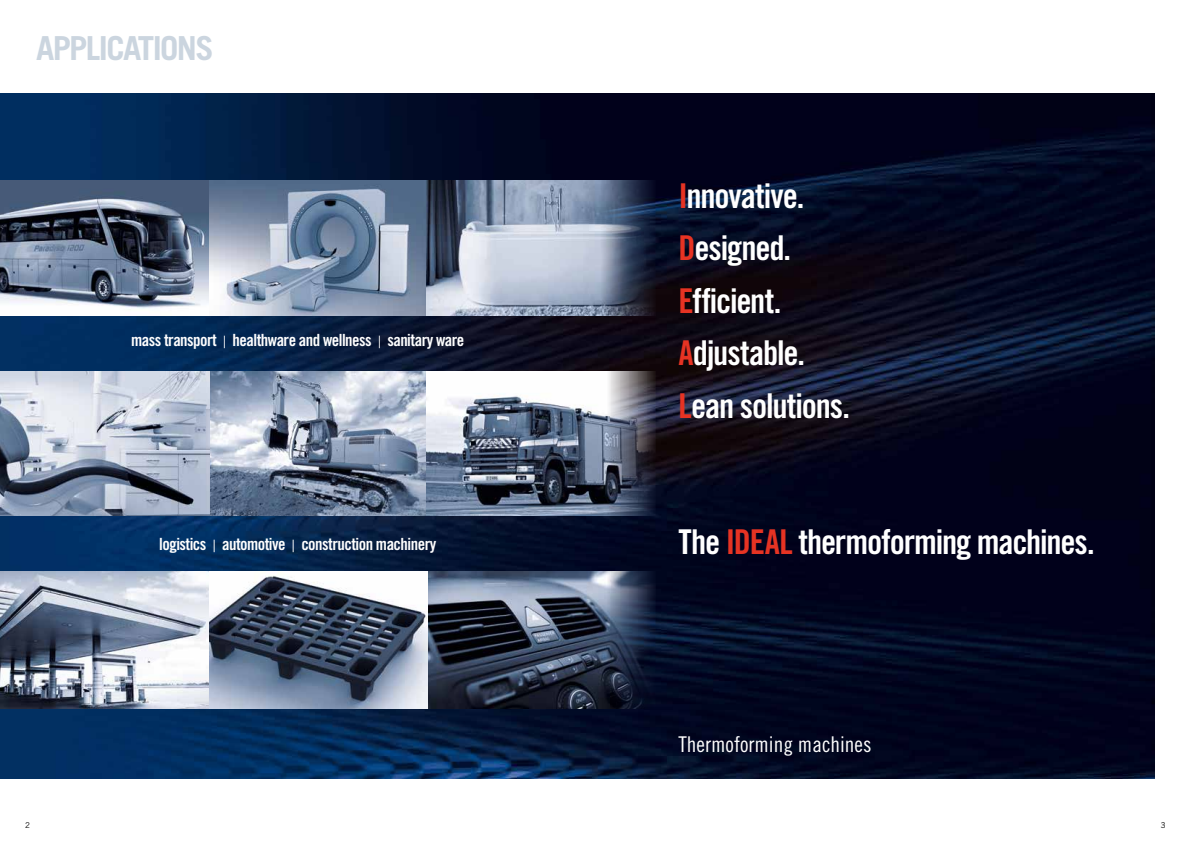
<style>
.page{position:relative;width:1191px;height:842px;background:#fff}
.page>*{position:absolute;margin:0;border:0;box-sizing:border-box;transform-origin:0 0}
.t1{font:34.2px/52.4px "Trade Gothic LT Std Bd Cn 20";letter-spacing:-.035em;color:#fff}
.t2{font:700 33.1px "Trade Gothic LT Std";letter-spacing:-.05em;color:#cbd5df}
.t3{font:21.7px "Trade Gothic LT Std Cn 18";color:#fff}
.t4{font:16.8px "Trade Gothic LT Std Bd Cn 20";letter-spacing:-.03em;color:#fff}
.t5{font:8px "Trade Gothic LT Std";color:#000}
.s1{font-family:"Trade Gothic LT Std";font-weight:300}
.s2{color:#e63323}
</style>
<div class="page">
<img style="left:0;top:94px;width:1154px;height:685px">
<img style="left:0;top:180px;width:210px;height:136px">
<img style="left:425px;top:180px;width:230px;height:136px">
<img style="left:427px;top:571px;width:228px;height:137px">
<img style="left:0;top:571px;width:427px;height:137px">
<img style="left:210px;top:180px;width:215px;height:136px">
<img style="left:210px;top:371px;width:445px;height:145px">
<img style="left:0;top:371px;width:210px;height:145px">
<h2 class="t2" style="left:36px;top:28px;width:179px">APPLICATIONS</h2>
<p class="t4" style="left:131px;top:330px;width:335px">mass transport <span class="s1">|</span> healthware and wellness <span class="s1">|</span> sanitary ware</p>
<p class="t4" style="left:159px;top:534px;width:279px">logistics <span class="s1">|</span> automotive <span class="s1">|</span> construction machinery</p>
<h1 class="t1" style="left:678px;top:169px;width:173px"><span class="s2">I</span>nnovative.<br><span class="s2">D</span>esigned.<br><span class="s2">E</span>fficient.<br><span class="s2">A</span>djustable.<br><span class="s2">L</span>ean solutions.</h1>
<h1 class="t1" style="left:678px;top:515px;width:417px">The <span class="s2">IDEAL</span> thermoforming machines.</h1>
<p class="t3" style="left:678px;top:732px;width:194px">Thermoforming machines</p>
<p class="t5" style="left:25px;top:820px;width:6px">2</p>
<p class="t5" style="left:1160px;top:820px;width:6px">3</p>
</div>
